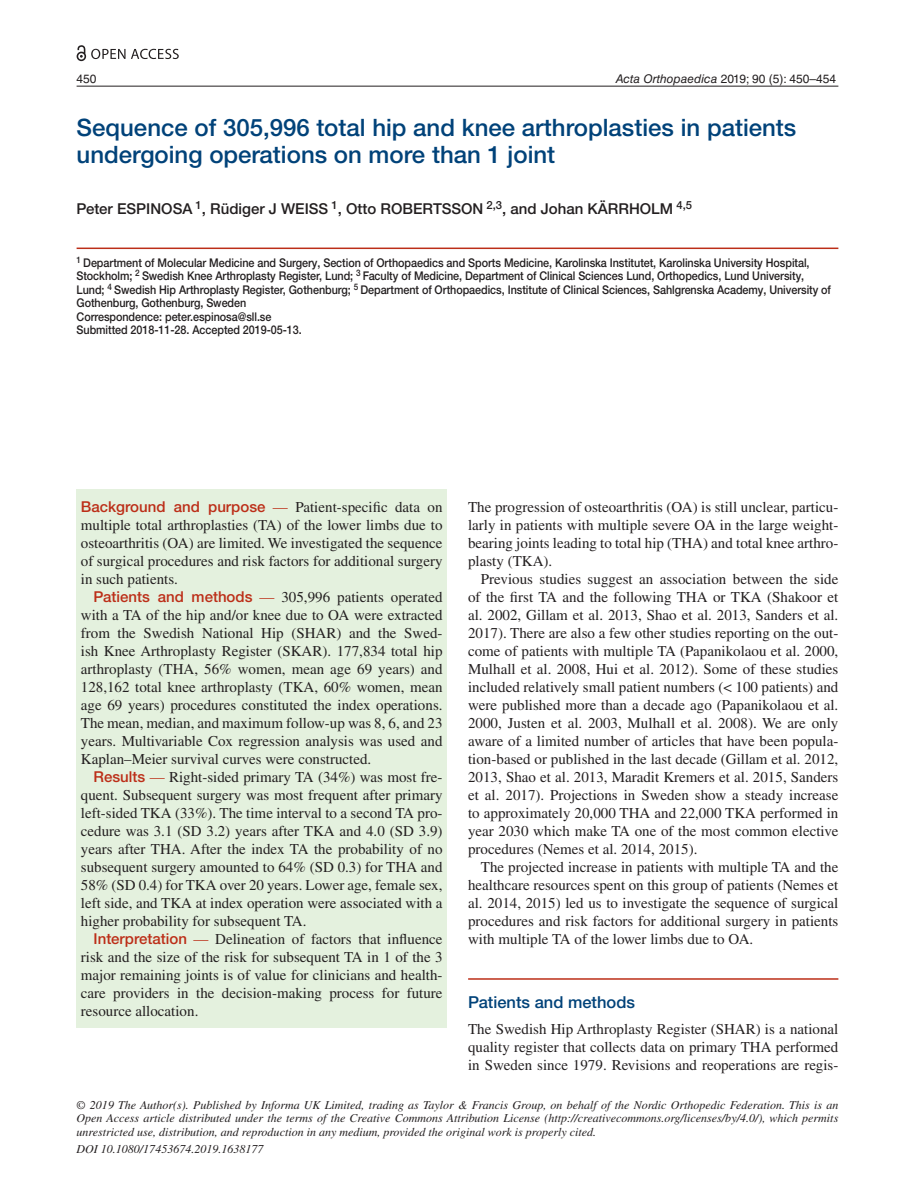
<style>
.page{position:relative;width:915px;height:1191px;background:#fff}
.page>*{position:absolute;margin:0;border:0;box-sizing:border-box;transform-origin:0 0}
.t1{font:500 24px/27px "Helvetica Neue LTW1 G";color:#004279}
.t2{font:500 16.5px "Helvetica Neue LTW1 G";color:#004279}
.t3{font:15px/18px "Times";color:#231f20;text-align:justify}
.t4{font:500 15px "Helvetica Neue LTW1 G";color:#231f20}
.t5{font:500 12px/13.5px "Helvetica Neue LTW1 G";letter-spacing:-.005em;color:#231f20;scale:.9 1}
.t6{font:italic 12px/13.5px "Times";color:#231f20;text-align:justify}
.t7{font:12px "Helvetica LT Std";color:#231f20}
.s1{font-style:italic}
.s2{font-family:"Helvetica Neue LTW1 G";font-weight:500;color:#bc2e18}
.s3{color:#bc2e18}
</style>
<div class="page">
<hr style="left:77px;top:86px;width:761px;height:1px;background:#231f20">
<div style="left:77px;top:489px;width:369px;height:539px;background:#e4f1de"></div>
<hr style="left:77px;top:247px;width:761px;height:2px;background:#bc2e18">
<hr style="left:468px;top:978px;width:370px;height:1px;background:#bc2e18">
<svg style="left:77px;top:45px;width:48px;height:16px"></svg>
<svg style="left:131px;top:49px;width:48px;height:10px"></svg>
<p class="t7" style="left:77px;top:72px;width:22px">450</p>
<p class="t7" style="left:615px;top:72px;width:222px"><span class="s1">Acta Orthopaedica</span> 2019; 90 (5): 450–454</p>
<h1 class="t1" style="left:77px;top:114px;width:721px">Sequence of 305,996 total hip and knee arthroplasties in patients undergoing operations on more than 1 joint</h1>
<p class="t4" style="left:77px;top:200px;width:616px">Peter ESPINOSA <sup>1</sup>, Rüdiger J WEISS <sup>1</sup>, Otto ROBERTSSON <sup>2,3</sup>, and Johan KÄRRHOLM <sup>4,5</sup></p>
<p class="t5" style="left:77px;top:256px;width:839px"><sup>1</sup> Department of Molecular Medicine and Surgery, Section of Orthopaedics and Sports Medicine, Karolinska Institutet, Karolinska University Hospital, Stockholm; <sup>2</sup> Swedish Knee Arthroplasty Register, Lund; <sup>3</sup> Faculty of Medicine, Department of Clinical Sciences Lund, Orthopedics, Lund University, Lund; <sup>4</sup> Swedish Hip Arthroplasty Register, Gothenburg; <sup>5</sup> Department of Orthopaedics, Institute of Clinical Sciences, Sahlgrenska Academy, University of Gothenburg, Gothenburg, Sweden<br>Correspondence: peter.espinosa@sll.se<br>Submitted 2018-11-28. Accepted 2019-05-13.</p>
<p class="t3" style="left:81px;top:497px;width:363px"><span class="s2">Background and purpose</span> <span class="s3">—</span> Patient-specific data on multiple total arthroplasties (TA) of the lower limbs due to osteoarthritis (OA) are limited. We investigated the sequence of surgical procedures and risk factors for additional surgery in such patients.</p>
<p class="t3" style="left:81px;top:587px;width:363px;text-indent:13px"><span class="s2">Patients and methods</span> <span class="s3">—</span> 305,996 patients operated with a TA of the hip and/or knee due to OA were extracted from the Swedish National Hip (SHAR) and the Swed&shy;ish Knee Arthroplasty Register (SKAR). 177,834 total hip arthroplasty (THA, 56% women, mean age 69 years) and 128,162 total knee arthroplasty (TKA, 60% women, mean age 69 years) procedures constituted the index operations.<br>The mean, median, and maximum follow-up was 8, 6, and 23 years. Multivariable Cox regression analysis was used and Kaplan–Meier survival curves were constructed.</p>
<p class="t3" style="left:81px;top:767px;width:363px;text-indent:13px"><span class="s2">Results</span> <span class="s3">—</span> Right-sided primary TA (34%) was most fre&shy;quent. Subsequent surgery was most frequent after primary left-sided TKA (33%). The time interval to a second TA pro&shy;cedure was 3.1 (SD 3.2) years after TKA and 4.0 (SD 3.9) years after THA. After the index TA the probability of no subsequent surgery amounted to 64% (SD 0.3) for THA and 58% (SD 0.4) for TKA over 20 years. Lower age, female sex, left side, and TKA at index operation were associated with a higher probability for subsequent TA.</p>
<p class="t3" style="left:81px;top:929px;width:363px;text-indent:13px"><span class="s2">Interpretation</span> <span class="s3">—</span> Delineation of factors that influence risk and the size of the risk for subsequent TA in 1 of the 3 major remaining joints is of value for clinicians and health&shy;care providers in the decision-making process for future resource allocation.</p>
<p class="t3" style="left:468px;top:497px;width:371px">The progression of osteoarthritis (OA) is still unclear, particu&shy;larly in patients with multiple severe OA in the large weight&shy;bearing joints leading to total hip (THA) and total knee arthro&shy;plasty (TKA).</p>
<p class="t3" style="left:468px;top:569px;width:371px;text-indent:13px">Previous studies suggest an association between the side of the first TA and the following THA or TKA (Shakoor et al. 2002, Gillam et al. 2013, Shao et al. 2013, Sanders et al.<br>2017). There are also a few other studies reporting on the out&shy;come of patients with multiple TA (Papanikolaou et al. 2000, Mulhall et al. 2008, Hui et al. 2012). Some of these studies included relatively small patient numbers (&lt; 100 patients) and were published more than a decade ago (Papanikolaou et al.<br>2000, Justen et al. 2003, Mulhall et al. 2008). We are only aware of a limited number of articles that have been popula&shy;tion-based or published in the last decade (Gillam et al. 2012, 2013, Shao et al. 2013, Maradit Kremers et al. 2015, Sanders et al. 2017). Projections in Sweden show a steady increase to approximately 20,000 THA and 22,000 TKA performed in year 2030 which make TA one of the most common elective procedures (Nemes et al. 2014, 2015).</p>
<p class="t3" style="left:468px;top:857px;width:371px;text-indent:13px">The projected increase in patients with multiple TA and the healthcare resources spent on this group of patients (Nemes et al. 2014, 2015) led us to investigate the sequence of surgical procedures and risk factors for additional surgery in patients with multiple TA of the lower limbs due to OA.</p>
<p class="t2" style="left:468px;top:992px;width:168px">Patients and methods</p>
<p class="t3" style="left:468px;top:1019px;width:371px">The Swedish Hip Arthroplasty Register (SHAR) is a national quality register that collects data on primary THA performed in Sweden since 1979. Revisions and reoperations are regis-</p>
<p class="t6" style="left:77px;top:1098px;width:763px">© 2019 The Author(s). Published by Informa UK Limited, trading as Taylor &amp; Francis Group, on behalf of the Nordic Orthopedic Federation. This is an Open Access article distributed under the terms of the Creative Commons Attribution License (http://creativecommons.org/licenses/by/4.0/), which permits unrestricted use, distribution, and reproduction in any medium, provided the original work is properly cited.</p>
<p class="t6" style="left:77px;top:1142px;width:188px">DOI 10.1080/17453674.2019.1638177</p>
</div>
